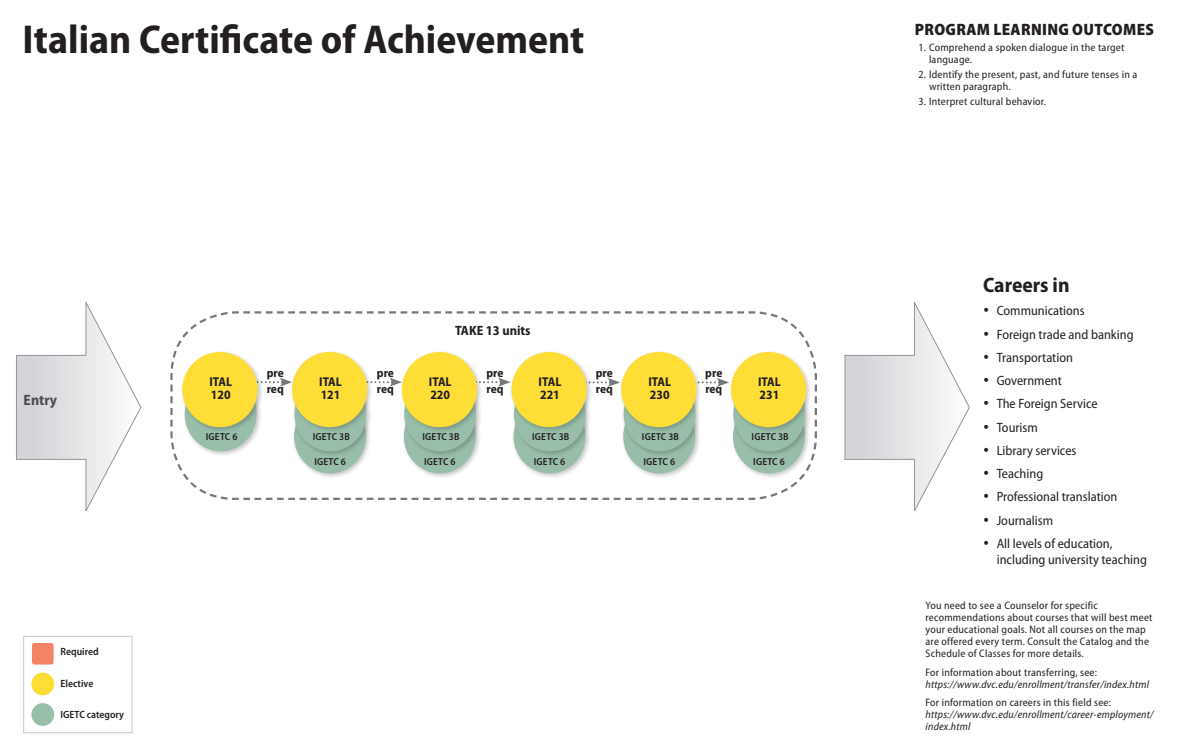
<style>
.page{position:relative;width:1188px;height:756px;background:#fff}
.page>*{position:absolute;margin:0;border:0;box-sizing:border-box;transform-origin:0 0}
.h1_title{font:700 semi-condensed 40.5px "Myriad Pro";color:#231f20}
.t1{font:700 semi-condensed 21px "Myriad Pro";color:#231f20}
.Intended_Learning_Ou{font:900 semi-condensed 16.5px "Myriad Pro";letter-spacing:.02em;color:#231f20}
.t2{font:700 semi-condensed 15px "Myriad Pro";color:#4b4c4d}
.t3{font:semi-condensed 13.5px/16.5px "Myriad Pro";color:#231f20}
.Area_text{font:700 semi-condensed 13.5px "Myriad Pro";color:#231f20}
.t4{font:700 semi-condensed 12.75px/13.5px "Myriad Pro";color:#231f20}
.Area_text-2{font:700 semi-condensed 12.23px/16.5px "Myriad Pro";letter-spacing:-.005em;color:#231f20}
.Outcomes_listings{font:semi-condensed 10.88px/12px "Myriad Pro";letter-spacing:.02em;color:#231f20}
.Outcomes_listings-2{font:italic semi-condensed 10.88px/12px "Myriad Pro";letter-spacing:.02em;color:#231f20}
.Area_text-3{font:600 semi-condensed 10.5px "Myriad Pro";color:#231f20}
.Area_text-4{font:600 semi-condensed 10.2px "Myriad Pro";letter-spacing:.02em;color:#231f20}
.s1{font-style:normal}
</style>
<div class="page">
<svg style="left:16px;top:302px;width:126px;height:209px"></svg>
<div style="left:23px;top:636px;width:109px;height:97px;background:#fff;border:1px solid #c7c8ca"></div>
<div style="left:32px;top:643px;width:22px;height:22px;background:#f48465;border-radius:2px"></div>
<div style="left:31px;top:673px;width:23px;height:22px;background:#ffdd37;border-radius:50%"></div>
<div style="left:31px;top:703px;width:23px;height:23px;background:#98bea9;border-radius:50%"></div>
<svg style="left:844px;top:302px;width:126px;height:209px"></svg>
<svg style="left:170px;top:311px;width:647px;height:189px"></svg>
<div style="left:731px;top:397px;width:80px;height:83px;background:#231f20;opacity:.25"></div>
<div style="left:733px;top:399px;width:72px;height:74px;background:#98bea9;border-radius:50%"></div>
<div style="left:621px;top:397px;width:80px;height:83px;background:#231f20;opacity:.25"></div>
<div style="left:623px;top:399px;width:72px;height:74px;background:#98bea9;border-radius:50%"></div>
<div style="left:511px;top:397px;width:81px;height:83px;background:#231f20;opacity:.25"></div>
<div style="left:514px;top:399px;width:71px;height:74px;background:#98bea9;border-radius:50%"></div>
<div style="left:401px;top:397px;width:81px;height:83px;background:#231f20;opacity:.25"></div>
<div style="left:404px;top:399px;width:72px;height:74px;background:#98bea9;border-radius:50%"></div>
<div style="left:292px;top:397px;width:80px;height:83px;background:#231f20;opacity:.25"></div>
<div style="left:294px;top:399px;width:72px;height:74px;background:#98bea9;border-radius:50%"></div>
<svg style="left:170px;top:311px;width:574px;height:118px"></svg>
<div style="left:182px;top:375px;width:81px;height:82px;background:#231f20;opacity:.25"></div>
<div style="left:185px;top:377px;width:72px;height:74px;background:#98bea9;border-radius:50%"></div>
<div style="left:292px;top:375px;width:81px;height:82px;background:#231f20;opacity:.25"></div>
<div style="left:294px;top:377px;width:72px;height:74px;background:#98bea9;border-radius:50%"></div>
<div style="left:402px;top:375px;width:80px;height:82px;background:#231f20;opacity:.25"></div>
<div style="left:404px;top:377px;width:72px;height:74px;background:#98bea9;border-radius:50%"></div>
<div style="left:731px;top:375px;width:80px;height:82px;background:#231f20;opacity:.25"></div>
<div style="left:733px;top:377px;width:72px;height:74px;background:#98bea9;border-radius:50%"></div>
<div style="left:621px;top:375px;width:81px;height:82px;background:#231f20;opacity:.25"></div>
<div style="left:624px;top:377px;width:72px;height:74px;background:#98bea9;border-radius:50%"></div>
<div style="left:512px;top:375px;width:80px;height:82px;background:#231f20;opacity:.25"></div>
<div style="left:514px;top:377px;width:72px;height:74px;background:#98bea9;border-radius:50%"></div>
<div style="left:180px;top:350px;width:84px;height:83px;background:#231f20;opacity:.25"></div>
<div style="left:182px;top:352px;width:76px;height:75px;background:#ffdd37;border-radius:50%"></div>
<div style="left:290px;top:350px;width:83px;height:83px;background:#231f20;opacity:.25"></div>
<div style="left:292px;top:352px;width:75px;height:75px;background:#ffdd37;border-radius:50%"></div>
<div style="left:400px;top:350px;width:83px;height:83px;background:#231f20;opacity:.25"></div>
<div style="left:402px;top:352px;width:75px;height:75px;background:#ffdd37;border-radius:50%"></div>
<div style="left:509px;top:350px;width:84px;height:83px;background:#231f20;opacity:.25"></div>
<div style="left:512px;top:352px;width:75px;height:75px;background:#ffdd37;border-radius:50%"></div>
<div style="left:619px;top:350px;width:84px;height:83px;background:#231f20;opacity:.25"></div>
<div style="left:621px;top:352px;width:75px;height:75px;background:#ffdd37;border-radius:50%"></div>
<div style="left:729px;top:350px;width:83px;height:83px;background:#231f20;opacity:.25"></div>
<div style="left:731px;top:352px;width:75px;height:75px;background:#ffdd37;border-radius:50%"></div>
<p class="h1_title" style="left:23px;top:14px;width:563px">Italian Certificate of Achievement</p>
<p class="Intended_Learning_Ou" style="left:915px;top:19px;width:241px">PROGRAM LEARNING OUTCOMES</p>
<p class="Outcomes_listings" style="left:929px;top:41px;width:197px;text-indent:-10px">1. Comprehend a spoken dialogue in the target language.</p>
<p class="Outcomes_listings" style="left:929px;top:68px;width:210px;text-indent:-10px">2. Identify the present, past, and future tenses in a written paragraph.</p>
<p class="Outcomes_listings" style="left:919px;top:96px;width:129px">3. Interpret cultural behavior.</p>
<p class="t2" style="left:24px;top:391px;width:35px">Entry</p>
<p class="Area_text-3" style="left:61px;top:645px;width:40px">Required</p>
<p class="Area_text-3" style="left:61px;top:677px;width:34px">Elective</p>
<p class="Area_text-3" style="left:61px;top:708px;width:65px">IGETC category</p>
<p class="Area_text" style="left:455px;top:321px;width:77px">TAKE 13 units</p>
<p class="Area_text-2" style="left:267px;top:364px;width:19px">pre req</p>
<p class="Area_text-2" style="left:377px;top:364px;width:19px">pre req</p>
<p class="Area_text-2" style="left:486px;top:364px;width:19px">pre req</p>
<p class="Area_text-2" style="left:596px;top:364px;width:19px">pre req</p>
<p class="Area_text-2" style="left:705px;top:364px;width:19px">pre req</p>
<p class="t4" style="left:209px;top:374px;width:24px">ITAL<br>120</p>
<p class="t4" style="left:319px;top:374px;width:24px">ITAL<br>121</p>
<p class="t4" style="left:429px;top:374px;width:24px">ITAL<br>220</p>
<p class="t4" style="left:539px;top:374px;width:24px">ITAL<br>221</p>
<p class="t4" style="left:648px;top:374px;width:24px">ITAL<br>230</p>
<p class="t4" style="left:758px;top:374px;width:24px">ITAL<br>231</p>
<p class="Area_text-4" style="left:206px;top:430px;width:33px">IGETC 6</p>
<p class="Area_text-4" style="left:313px;top:430px;width:39px">IGETC 3B</p>
<p class="Area_text-4" style="left:422px;top:430px;width:39px">IGETC 3B</p>
<p class="Area_text-4" style="left:532px;top:430px;width:39px">IGETC 3B</p>
<p class="Area_text-4" style="left:642px;top:430px;width:39px">IGETC 3B</p>
<p class="Area_text-4" style="left:752px;top:430px;width:39px">IGETC 3B</p>
<p class="Area_text-4" style="left:314px;top:455px;width:33px">IGETC 6</p>
<p class="Area_text-4" style="left:424px;top:455px;width:33px">IGETC 6</p>
<p class="Area_text-4" style="left:534px;top:455px;width:33px">IGETC 6</p>
<p class="Area_text-4" style="left:644px;top:455px;width:33px">IGETC 6</p>
<p class="Area_text-4" style="left:753px;top:455px;width:33px">IGETC 6</p>
<p class="t1" style="left:983px;top:272px;width:88px">Careers in</p>
<p class="t3" style="left:983px;top:302px;width:103px">• Communications</p>
<p class="t3" style="left:983px;top:326px;width:152px">• Foreign trade and banking</p>
<p class="t3" style="left:983px;top:349px;width:91px">• Transportation</p>
<p class="t3" style="left:983px;top:372px;width:80px">• Government</p>
<p class="t3" style="left:983px;top:395px;width:116px">• The Foreign Service</p>
<p class="t3" style="left:983px;top:419px;width:56px">• Tourism</p>
<p class="t3" style="left:983px;top:442px;width:95px">• Library services</p>
<p class="t3" style="left:983px;top:465px;width:62px">• Teaching</p>
<p class="t3" style="left:983px;top:488px;width:136px">• Professional translation</p>
<p class="t3" style="left:983px;top:512px;width:71px">• Journalism</p>
<p class="t3" style="left:997px;top:535px;width:152px;text-indent:-14px">• All levels of education, including university teaching</p>
<p class="Outcomes_listings" style="left:926px;top:599px;width:229px">You need to see a Counselor for specific recommendations about courses that will best meet your educational goals. Not all courses on the map are offered every term. Consult the Catalog and the Schedule of Classes for more details.</p>
<p class="Outcomes_listings-2" style="left:926px;top:666px;width:225px"><span class="s1">For information about transferring, see: </span>https://www.dvc.edu/enrollment/transfer/index.html</p>
<p class="Outcomes_listings-2" style="left:926px;top:697px;width:230px"><span class="s1">For information on careers in this field see: </span>https://www.dvc.edu/enrollment/career-employment/ index.html</p>
</div>
